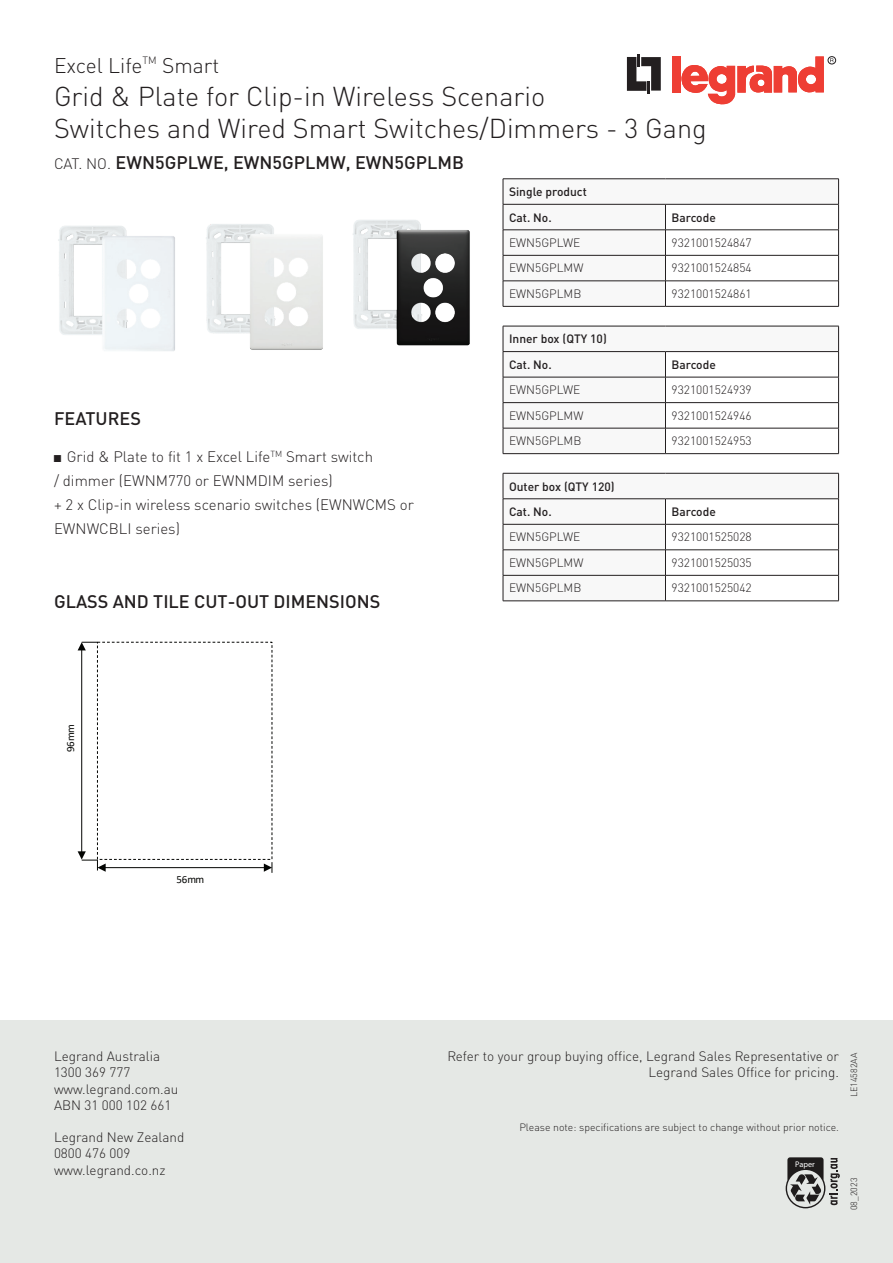
<style>
.page{position:relative;width:893px;height:1263px;background:#fff}
.page>*{position:absolute;margin:0;border:0;box-sizing:border-box;transform-origin:0 0}
.t1{font:300 27px/32.4px "DIN Pro";color:#231f20}
.t2{font:300 21px "DIN Pro";color:#231f20}
.t3{font:500 18px "DIN Pro";color:#231f20}
.t4{font:300 15px/24px "DIN Pro";color:#231f20}
.t5{font:300 13.5px/16.2px "DIN Pro";color:#231f20}
.t6{font:300 12px "DIN Pro";color:#231f20}
.t7{font:500 12px/25.5px "DIN Pro";color:#231f20}
.t8{font:10.95px "Calibri";letter-spacing:-.005em;color:#040503}
.t9{font:300 10.5px "DIN Pro";color:#231f20}
.t10{font:300 9px "DIN Pro";color:#231f20}
.t11{font:600 condensed 8.25px "ITC Avant Garde Std";color:#fff}
.s1{font-weight:300;font-size:15px}
.s2{font-family:"Arial Narrow";font-weight:400}
</style>
<div class="page">
<hr style="left:503px;top:306px;width:162px;height:1px;background:#231f20">
<hr style="left:665px;top:306px;width:174px;height:1px;background:#231f20">
<svg style="left:503px;top:179px;width:336px;height:127px"></svg>
<hr style="left:503px;top:601px;width:162px;height:1px;background:#231f20">
<hr style="left:665px;top:601px;width:174px;height:1px;background:#231f20">
<svg style="left:503px;top:473px;width:336px;height:128px"></svg>
<svg style="left:503px;top:326px;width:336px;height:128px"></svg>
<svg style="left:627px;top:54px;width:34px;height:40px"></svg>
<div style="left:672px;top:56px;width:8px;height:36px;background:#ee3e34"></div>
<svg style="left:681px;top:56px;width:143px;height:49px"></svg>
<div style="left:828px;top:56px;width:8px;height:8px;border:1px solid #231f20;border-radius:50%"></div>
<div style="left:0;top:1020px;width:893px;height:243px;background:#e5e8e5"></div>
<svg style="left:786px;top:1157px;width:54px;height:51px"></svg>
<hr style="left:104px;top:867px;width:161px;height:1px;background:#040503">
<svg style="left:264px;top:862px;width:9px;height:11px"></svg>
<hr style="left:81px;top:649px;width:1px;height:204px;background:#040503">
<svg style="left:78px;top:851px;width:28px;height:21px"></svg>
<svg style="left:78px;top:642px;width:20px;height:8px"></svg>
<img style="left:206px;top:224px;width:117px;height:126px">
<img style="left:353px;top:220px;width:117px;height:126px">
<img style="left:58px;top:226px;width:117px;height:125px">
<h2 class="t2" style="left:54px;top:49px;width:167px">Excel Life<sup>TM</sup> Smart</h2>
<h1 class="t1" style="left:54px;top:77px;width:654px">Grid &amp; Plate for Clip-in Wireless Scenario<br>Switches and Wired Smart Switches/Dimmers - 3 Gang</h1>
<h3 class="t3" style="left:54px;top:150px;width:412px"><span class="s1">CAT. NO.</span> EWN5GPLWE, EWN5GPLMW, EWN5GPLMB</h3>
<p class="t7" style="left:509px;top:179px;width:79px">Single product<br>Cat. No.</p>
<p class="t7" style="left:671px;top:204px;width:46px">Barcode</p>
<p class="t6" style="left:509px;top:233px;width:73px">EWN5GPLWE</p>
<p class="t6" style="left:671px;top:233px;width:82px">9321001524847</p>
<p class="t6" style="left:509px;top:259px;width:76px">EWN5GPLMW</p>
<p class="t6" style="left:671px;top:259px;width:82px">9321001524854</p>
<p class="t6" style="left:509px;top:284px;width:74px">EWN5GPLMB</p>
<p class="t6" style="left:671px;top:284px;width:82px">9321001524861</p>
<h3 class="t3" style="left:54px;top:406px;width:89px">FEATURES</h3>
<p class="t4" style="left:54px;top:443px;width:361px"><span class="s2">■</span> Grid &amp; Plate to fit 1 x Excel Life<sup>TM</sup> Smart switch<br>/ dimmer (EWNM770 or EWNMDIM series)<br>+ 2 x Clip-in wireless scenario switches (EWNWCMS or EWNWCBLI series)</p>
<h3 class="t3" style="left:54px;top:589px;width:328px">GLASS AND TILE CUT-OUT DIMENSIONS</h3>
<p class="t8" style="left:63px;top:752px;width:29px;rotate:-90deg">96mm</p>
<p class="t8" style="left:176px;top:872px;width:29px">56mm</p>
<p class="t7" style="left:509px;top:326px;width:99px">Inner box (QTY 10)<br>Cat. No.</p>
<p class="t7" style="left:671px;top:351px;width:46px">Barcode</p>
<p class="t6" style="left:509px;top:381px;width:73px">EWN5GPLWE</p>
<p class="t6" style="left:671px;top:381px;width:82px">9321001524939</p>
<p class="t6" style="left:509px;top:406px;width:76px">EWN5GPLMW</p>
<p class="t6" style="left:671px;top:406px;width:82px">9321001524946</p>
<p class="t6" style="left:509px;top:432px;width:74px">EWN5GPLMB</p>
<p class="t6" style="left:671px;top:432px;width:82px">9321001524953</p>
<p class="t7" style="left:509px;top:473px;width:107px">Outer box (QTY 120)<br>Cat. No.</p>
<p class="t7" style="left:671px;top:498px;width:46px">Barcode</p>
<p class="t6" style="left:509px;top:528px;width:73px">EWN5GPLWE</p>
<p class="t6" style="left:671px;top:528px;width:82px">9321001525028</p>
<p class="t6" style="left:509px;top:553px;width:76px">EWN5GPLMW</p>
<p class="t6" style="left:671px;top:553px;width:82px">9321001525035</p>
<p class="t6" style="left:509px;top:579px;width:74px">EWN5GPLMB</p>
<p class="t6" style="left:671px;top:579px;width:82px">9321001525042</p>
<p class="t5" style="left:54px;top:1047px;width:126px">Legrand Australia<br>1300 369 777 www.legrand.com.au<br>ABN 31 000 102 661</p>
<p class="t5" style="left:54px;top:1128px;width:132px">Legrand New Zealand<br>0800 476 009 www.legrand.co.nz</p>
<p class="t5" style="left:447px;top:1047px;width:393px;text-align:right">Refer to your group buying office, Legrand Sales Representative or<br>Legrand Sales Office for pricing.</p>
<p class="t9" style="left:519px;top:1119px;width:321px">Please note: specifications are subject to change without prior notice.</p>
<p class="t11" style="left:795px;top:1159px;width:21px">Paper</p>
<p class="t10" style="left:847px;top:1097px;width:46px;rotate:-90deg">LE14582AA</p>
<p class="t10" style="left:847px;top:1210px;width:34px;rotate:-90deg">08_2023</p>
</div>
